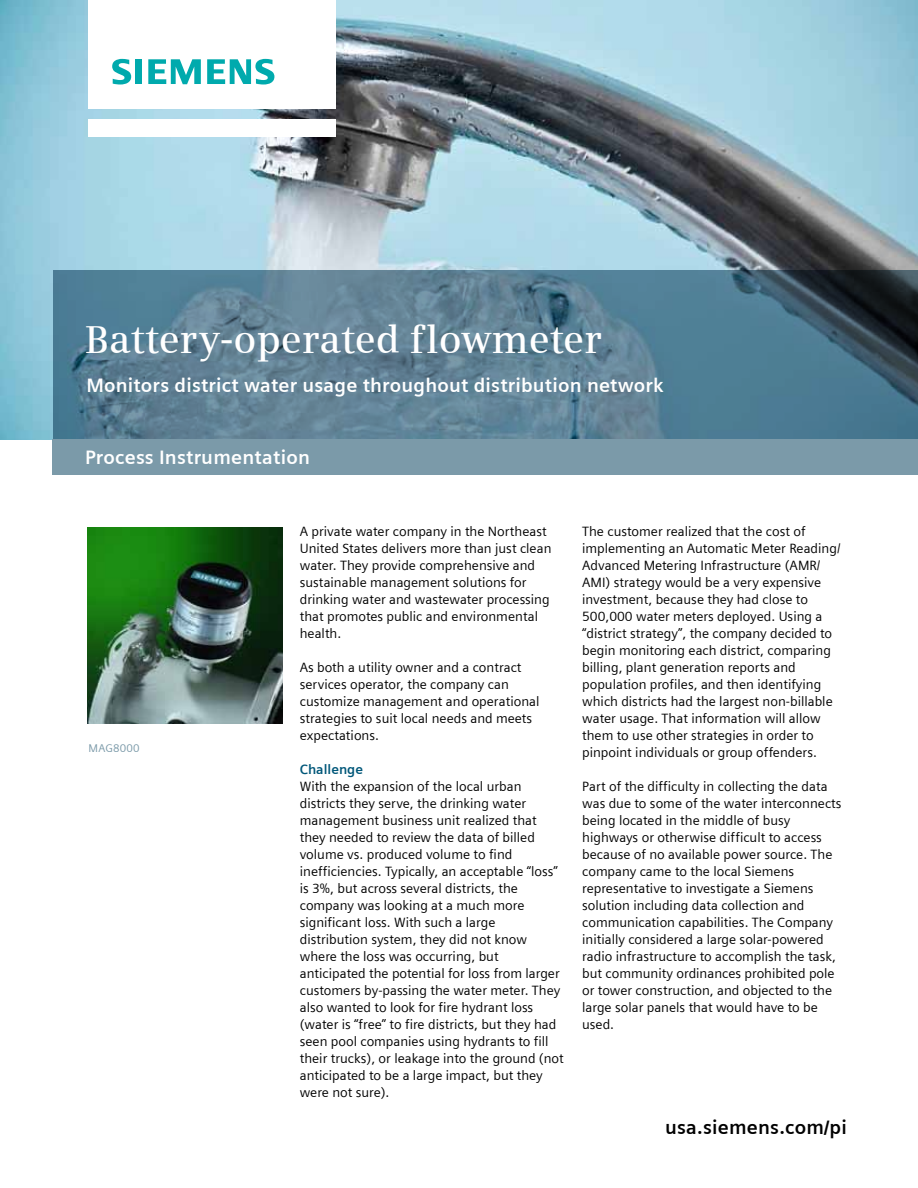
<style>
.page{position:relative;width:918px;height:1188px;background:#fff}
.page>*{position:absolute;margin:0;border:0;box-sizing:border-box;transform-origin:0 0}
.t1{font:600 39px "Siemens Serif";color:#fff}
.t2{font:700 19.5px "Siemens Sans";letter-spacing:.01em;color:#fff}
.t3{font:700 19.5px "Siemens Sans";letter-spacing:.01em;color:#000}
.t4{font:13.5px/17px "Siemens Sans";color:#000}
.t5{font:700 13.5px "Siemens Sans";color:#005779}
.t6{font:11.25px "Siemens Sans";letter-spacing:.02em;color:#7b9aa9}
</style>
<div class="page">
<img style="left:0;top:0;width:918px;height:439px">
<svg style="left:53px;top:270px;width:865px;height:169px;background:#567a8e"></svg>
<div style="left:88px;top:119px;width:247px;height:17px;background:#fff"></div>
<div style="left:88px;top:0;width:247px;height:109px;background:#fff"></div>
<svg style="left:112px;top:59px;width:19px;height:26px"></svg>
<div style="left:135px;top:59px;width:7px;height:25px;background:#00aaad"></div>
<svg style="left:148px;top:59px;width:53px;height:25px"></svg>
<svg style="left:207px;top:59px;width:67px;height:26px"></svg>
<div style="left:53px;top:439px;width:865px;height:36px;background:#7b9aa9"></div>
<img style="left:88px;top:528px;width:194px;height:196px">
<h1 class="t1" style="left:85px;top:317px;width:518px">Battery-operated flowmeter</h1>
<h2 class="t2" style="left:86px;top:374px;width:579px">Monitors district water usage throughout distribution network</h2>
<h2 class="t2" style="left:85px;top:446px;width:226px">Process Instrumentation</h2>
<p class="t6" style="left:89px;top:741px;width:53px">MAG8000</p>
<p class="t4" style="left:300px;top:523px;width:253px">A private water company in the Northeast United States delivers more than just clean water. They provide comprehensive and sustainable management solutions for drinking water and wastewater processing that promotes public and environmental health.</p>
<p class="t4" style="left:300px;top:659px;width:241px">As both a utility owner and a contract services operator, the company can customize management and operational strategies to suit local needs and meets expectations.</p>
<p class="t5" style="left:300px;top:762px;width:65px">Challenge</p>
<p class="t4" style="left:300px;top:778px;width:265px">With the expansion of the local urban districts they serve, the drinking water management business unit realized that they needed to review the data of billed volume vs. produced volume to find inefficiencies. Typically, an acceptable “loss” is 3%, but across several districts, the company was looking at a much more significant loss. With such a large distribution system, they did not know where the loss was occurring, but anticipated the potential for loss from larger customers by-passing the water meter. They also wanted to look for fire hydrant loss (water is “free” to fire districts, but they had seen pool companies using hydrants to fill their trucks), or leakage into the ground (not anticipated to be a large impact, but they were not sure).</p>
<p class="t4" style="left:582px;top:523px;width:260px">The customer realized that the cost of implementing an Automatic Meter Reading/ Advanced Metering Infrastructure (AMR/ AMI) strategy would be a very expensive investment, because they had close to 500,000 water meters deployed. Using a “district strategy”, the company decided to begin monitoring each district, comparing billing, plant generation reports and population profiles, and then identifying which districts had the largest non-billable water usage. That information will allow them to use other strategies in order to pinpoint individuals or group offenders.</p>
<p class="t4" style="left:582px;top:778px;width:261px">Part of the difficulty in collecting the data was due to some of the water interconnects being located in the middle of busy highways or otherwise difficult to access because of no available power source. The company came to the local Siemens representative to investigate a Siemens solution including data collection and communication capabilities. The Company initially considered a large solar-powered radio infrastructure to accomplish the task, but community ordinances prohibited pole or tower construction, and objected to the large solar panels that would have to be used.</p>
<h2 class="t3" style="left:665px;top:1116px;width:183px">usa.siemens.com/pi</h2>
</div>
